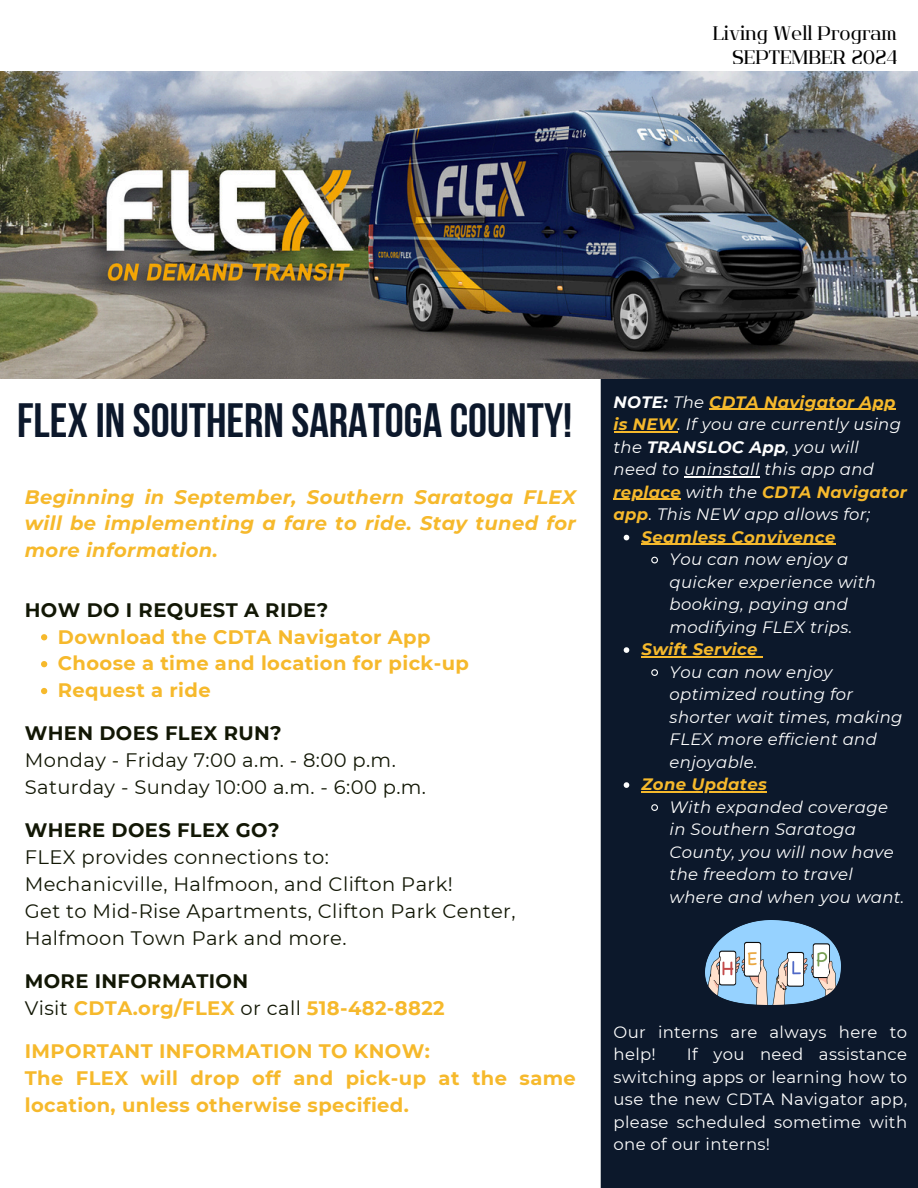
<style>
.page{position:relative;width:918px;height:1188px;background:#fff}
.page>*{position:absolute;margin:0;border:0;box-sizing:border-box;transform-origin:0 0}
.t1{font:48px "Bebas Neue Cyrillic";color:#0c182b}
.t2{font:19.5px/26.8px "Montserrat";letter-spacing:.02em;color:#121705}
.t3{font:700 19.5px/26.8px "Montserrat";letter-spacing:.02em;color:#f6b92c}
.t4{font:italic 700 19.5px/26.8px "Montserrat";letter-spacing:.02em;color:#f6b92c;text-align:justify}
.t5{font:19.5px "Flatory Serif 400";color:#000}
.t6{font:700 19.5px "Montserrat";letter-spacing:.02em;color:#121705}
.t7{font:italic 16.5px/22.5px "Montserrat";letter-spacing:.02em;color:#fefefe}
.t8{font:16.5px/22.5px "Montserrat";letter-spacing:.02em;color:#fefefe}
.t9{font:italic 700 16.5px "Montserrat";letter-spacing:.02em;color:#f6b92c}
.s1{color:#fefefe}
.s2{font-weight:400;color:#fefefe}
.s3{font-weight:700;color:#f6b92c}
.s4{font-weight:700}
.s5{color:#121705}
.s6{font-weight:400;color:#121705}
</style>
<div class="page">
<div style="left:601px;top:379px;width:317px;height:809px;background:#0c182b"></div>
<img style="left:0;top:72px;width:918px;height:307px">
<img style="left:705px;top:920px;width:135px;height:85px">
<svg style="left:41px;top:634px;width:6px;height:6px"></svg>
<svg style="left:41px;top:661px;width:6px;height:6px"></svg>
<svg style="left:41px;top:688px;width:6px;height:6px"></svg>
<hr style="left:709px;top:409px;width:187px;height:1px;background:#f6b92c">
<hr style="left:614px;top:431px;width:63px;height:1px;background:#f6b92c">
<hr style="left:684px;top:476px;width:76px;height:1px;background:#fefefe">
<hr style="left:614px;top:499px;width:67px;height:1px;background:#f6b92c">
<svg style="left:624px;top:535px;width:5px;height:5px"></svg>
<hr style="left:642px;top:544px;width:194px;height:1px;background:#f6b92c">
<svg style="left:650px;top:556px;width:9px;height:8px"></svg>
<svg style="left:624px;top:647px;width:5px;height:6px"></svg>
<hr style="left:642px;top:656px;width:116px;height:1px;background:#f6b92c">
<svg style="left:650px;top:668px;width:9px;height:9px"></svg>
<svg style="left:624px;top:782px;width:5px;height:6px"></svg>
<hr style="left:642px;top:791px;width:125px;height:1px;background:#f6b92c">
<svg style="left:650px;top:803px;width:9px;height:9px"></svg>
<p class="t5" style="left:713px;top:21px;width:186px">Living Well Program</p>
<p class="t5" style="left:732px;top:46px;width:166px">SEPTEMBER 2024</p>
<p class="t1" style="left:17px;top:401px;width:557px">FLEX IN SOUTHERN SARATOGA COUNTY!</p>
<h1 class="t9" style="left:614px;top:392px;width:284px"><span class="s1">NOTE:</span> <span class="s2">The</span> CDTA Navigator App</h1>
<h4 class="t7" style="left:614px;top:413px;width:289px"><span class="s3">is NEW</span>. If you are currently using the <span class="s4">TRANSLOC App</span>, you will need to uninstall this app and</h4>
<h2 class="t9" style="left:614px;top:482px;width:295px">replace <span class="s2">with the</span> CDTA Navigator</h2>
<h2 class="t7" style="left:614px;top:503px;width:258px"><span class="s3">app</span>. This NEW app allows for;</h2>
<h2 class="t9" style="left:642px;top:527px;width:195px">Seamless Convivence</h2>
<h2 class="t7" style="left:670px;top:548px;width:180px">You can now enjoy a</h2>
<h2 class="t7" style="left:670px;top:570px;width:208px">quicker experience with</h2>
<h2 class="t7" style="left:670px;top:593px;width:180px">booking, paying and</h2>
<h2 class="t7" style="left:670px;top:615px;width:184px">modifying FLEX trips.</h2>
<h2 class="t9" style="left:642px;top:639px;width:118px">Swift Service</h2>
<h2 class="t7" style="left:670px;top:660px;width:164px">You can now enjoy</h2>
<h2 class="t7" style="left:670px;top:683px;width:185px">optimized routing for</h2>
<h2 class="t7" style="left:670px;top:705px;width:234px">shorter wait times, making</h2>
<h2 class="t7" style="left:670px;top:728px;width:209px">FLEX more efficient and</h2>
<h2 class="t7" style="left:670px;top:750px;width:90px">enjoyable.</h2>
<p class="t9" style="left:642px;top:774px;width:127px">Zone Updates</p>
<p class="t7" style="left:670px;top:795px;width:236px">With expanded coverage in Southern Saratoga<br>County, you will now have the freedom to travel where and when you want.</p>
<h5 class="t4" style="left:25px;top:483px;width:553px">Beginning in September, Southern Saratoga FLEX will be implementing a fare to ride. Stay tuned for more information.</h5>
<h3 class="t6" style="left:25px;top:598px;width:305px">HOW DO I REQUEST A RIDE?</h3>
<p class="t3" style="left:58px;top:623px;width:374px">Download the CDTA Navigator App</p>
<p class="t3" style="left:58px;top:650px;width:413px">Choose a time and location for pick-up</p>
<p class="t3" style="left:58px;top:677px;width:154px">Request a ride</p>
<p class="t2" style="left:25px;top:720px;width:403px"><span class="s4">WHEN DOES FLEX RUN?<br></span>Monday - Friday 7:00 a.m. - 8:00 p.m.<br>Saturday - Sunday 10:00 a.m. - 6:00 p.m.</p>
<p class="t2" style="left:25px;top:817px;width:492px"><span class="s4">WHERE DOES FLEX GO?<br></span>FLEX provides connections to:<br>Mechanicville, Halfmoon, and Clifton Park!<br>Get to Mid-Rise Apartments, Clifton Park Center, Halfmoon Town Park and more.</p>
<p class="t3" style="left:25px;top:967px;width:422px"><span class="s5">MORE INFORMATION<br></span><span class="s6">Visit</span> CDTA.org/FLEX <span class="s6">or call</span> 518-482-8822</p>
<p class="t3" style="left:25px;top:1037px;width:553px">IMPORTANT INFORMATION TO KNOW:<br>The FLEX will drop off and pick-up at the same location, unless otherwise specified.</p>
<p class="t8" style="left:614px;top:1021px;width:295px">Our interns are always here to help!</p>
<p class="t8" style="left:614px;top:1043px;width:295px;text-align:justify;text-indent:73px">If you need assistance switching apps or learning how to use the new CDTA Navigator app, please scheduled sometime with one of our interns!</p>
</div>
